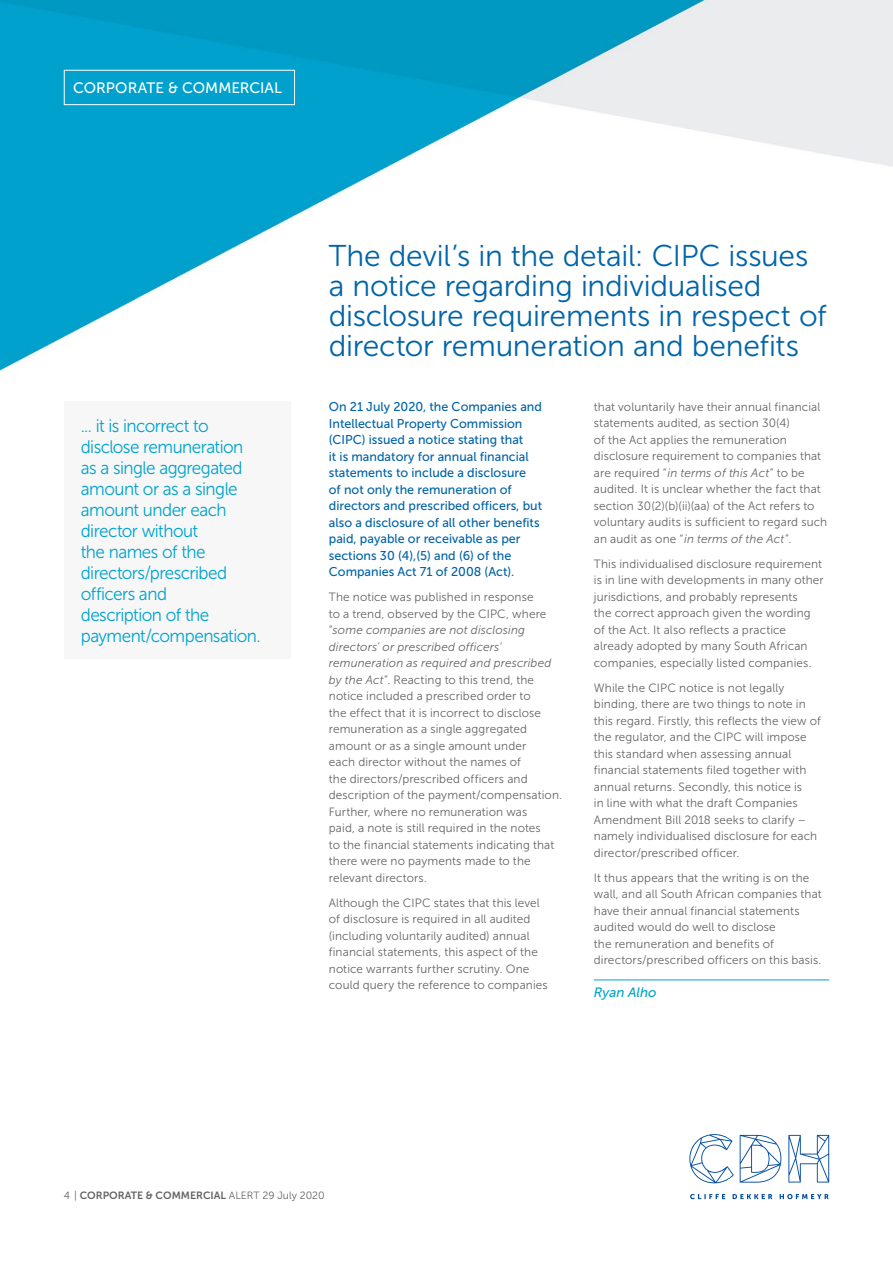
<style>
.page{position:relative;width:893px;height:1263px;background:#fff}
.page>*{position:absolute;margin:0;border:0;box-sizing:border-box;transform-origin:0 0}
.t1{font:30px/30px "Museo Sans 300";letter-spacing:-.01em;color:#0064a8}
.t2{font:18px/21px "Museo Sans 300";letter-spacing:-.03em;color:#00a3cd;scale:.95 1}
.t3{font:15.15px "Museo Sans 500";color:#fff}
.t4{font:italic 13.5px "Museo Sans 500";color:#00a3cd}
.t5{font:12.75px/16.5px "Museo Sans 500";color:#0064a8}
.t6{font:12px/16.5px "Museo Sans 300";letter-spacing:.01em;color:#636466}
.t7{font:10.5px "Museo Sans 700";color:#636466}
.s1{font-style:italic}
.s2{font-family:"Museo Sans 300"}
</style>
<div class="page">
<img style="left:0;top:0;width:893px;height:371px">
<div style="left:64px;top:70px;width:231px;height:35px;border:1px solid #fff"></div>
<svg style="left:689px;top:1134px;width:45px;height:49px"></svg>
<svg style="left:740px;top:1135px;width:41px;height:47px"></svg>
<svg style="left:788px;top:1135px;width:41px;height:47px"></svg>
<div style="left:64px;top:401px;width:226px;height:258px;background:#f7f7f7"></div>
<svg style="left:690px;top:1194px;width:139px;height:6px"></svg>
<hr style="left:594px;top:979px;width:235px;height:1px;background:#00a3cd">
<p class="t3" style="left:73px;top:80px;width:210px">CORPORATE &amp; COMMERCIAL</p>
<h2 class="t2" style="left:81px;top:415px;width:191px">... it is incorrect to disclose remuneration as a single aggregated amount or as a single amount under each director without<br>the names of the directors/prescribed officers and<br>description of the payment/compensation.</h2>
<h1 class="t1" style="left:329px;top:241px;width:499px">The devil’s in the detail: CIPC issues a notice regarding individualised disclosure requirements in respect of director remuneration and benefits</h1>
<p class="t5" style="left:329px;top:398px;width:215px">On 21 July 2020, the Companies and Intellectual Property Commission (CIPC) issued a notice stating that<br>it is mandatory for annual financial statements to include a disclosure<br>of not only the remuneration of directors and prescribed officers, but also a disclosure of all other benefits paid, payable or receivable as per sections 30 (4),(5) and (6) of the Companies Act 71 of 2008 (Act).</p>
<p class="t6" style="left:329px;top:589px;width:235px">The notice was published in response<br>to a trend, observed by the CIPC, where “<span class="s1">some companies are not disclosing directors’ or prescribed officers’ remuneration as required and prescribed by the Act</span>”. Reacting to this trend, the notice included a prescribed order to<br>the effect that it is incorrect to disclose remuneration as a single aggregated amount or as a single amount under<br>each director without the names of<br>the directors/prescribed officers and description of the payment/compensation.<br>Further, where no remuneration was<br>paid, a note is still required in the notes<br>to the financial statements indicating that there were no payments made to the relevant directors.</p>
<p class="t6" style="left:329px;top:894px;width:220px">Although the CIPC states that this level of disclosure is required in all audited (including voluntarily audited) annual financial statements, this aspect of the notice warrants further scrutiny. One could query the reference to companies</p>
<p class="t6" style="left:594px;top:398px;width:235px">that voluntarily have their annual financial statements audited, as section 30(4)<br>of the Act applies the remuneration disclosure requirement to companies that are required “<span class="s1">in terms of this Act</span>” to be audited. It is unclear whether the fact that section 30(2)(b)(ii)(aa) of the Act refers to voluntary audits is sufficient to regard such an audit as one “<span class="s1">in terms of the Act</span>”.</p>
<p class="t6" style="left:594px;top:555px;width:231px">This individualised disclosure requirement is in line with developments in many other jurisdictions, and probably represents<br>the correct approach given the wording of the Act. It also reflects a practice already adopted by many South African companies, especially listed companies.</p>
<p class="t6" style="left:594px;top:679px;width:228px">While the CIPC notice is not legally binding, there are two things to note in this regard. Firstly, this reflects the view of the regulator, and the CIPC will impose this standard when assessing annual financial statements filed together with annual returns. Secondly, this notice is<br>in line with what the draft Companies Amendment Bill 2018 seeks to clarify – namely individualised disclosure for each director/prescribed officer.</p>
<p class="t6" style="left:594px;top:869px;width:229px">It thus appears that the writing is on the wall, and all South African companies that have their annual financial statements audited would do well to disclose<br>the remuneration and benefits of directors/prescribed officers on this basis.</p>
<p class="t4" style="left:594px;top:985px;width:64px">Ryan Alho</p>
<p class="t7" style="left:64px;top:1190px;width:262px"><span class="s2">4 |</span> CORPORATE &amp; COMMERCIAL <span class="s2">ALERT 29 July 2020</span></p>
</div>
